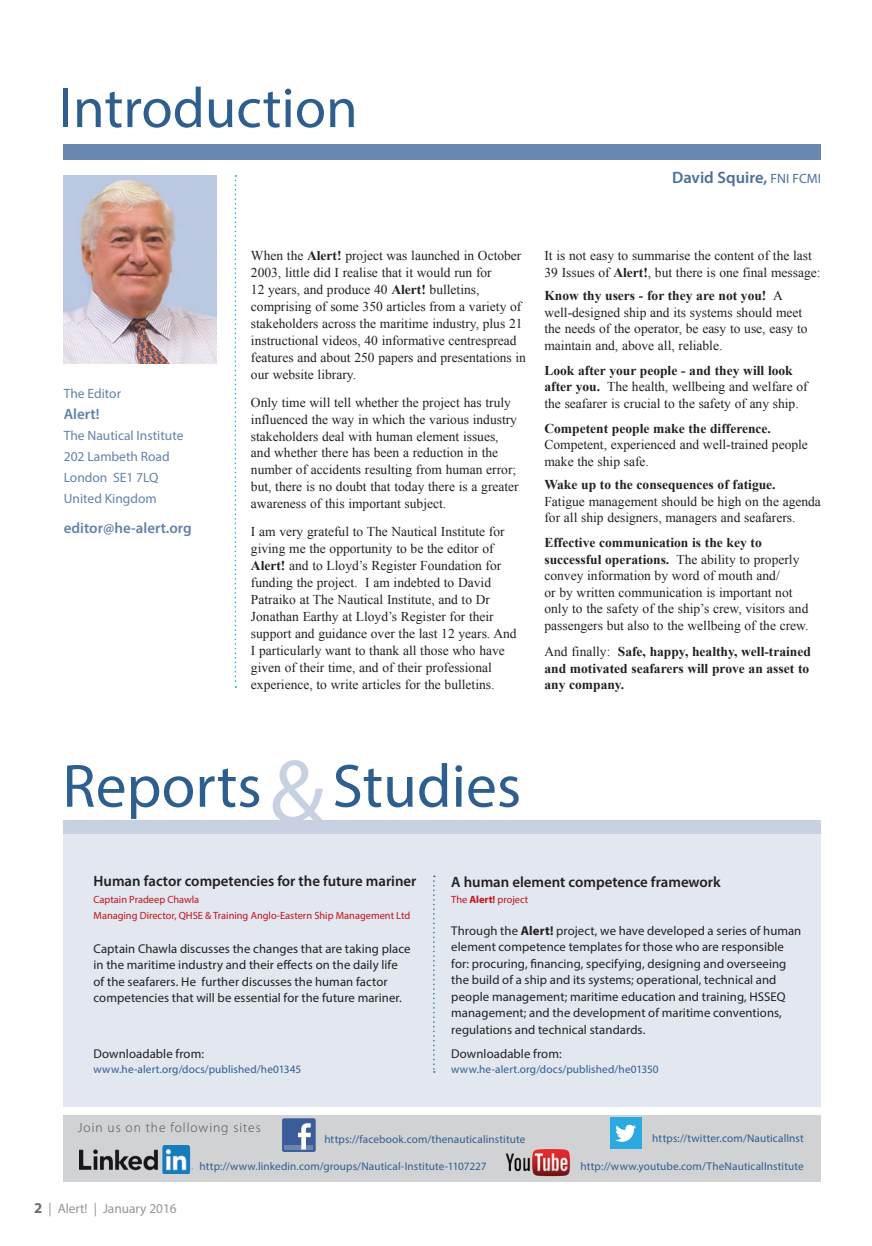
<style>
.page{position:relative;width:872px;height:1246px;background:#fff}
.page>*{position:absolute;margin:0;border:0;box-sizing:border-box;transform-origin:0 0}
.t1{font:61.5px "Myriad Pro";color:#2e5e8e}
.t2{font:57px "Myriad Pro";color:#2e5e8e}
.t3{font:600 16.5px "Myriad Pro";color:#496f9c}
.t4{font:600 15px "Myriad Pro";color:#231f20}
.t5{font:600 15px "Myriad Pro";color:#6282ab}
.t6{font:13.5px/17px "Times New Roman";color:#231f20}
.t7{font:700 13.5px/16.2px "Times New Roman";color:#231f20}
.t8{font:13.5px/21px "Myriad Pro";color:#6282ab}
.t9{font:300 13.5px "Myriad Pro";letter-spacing:.07em;color:#4b4c4d}
.t10{font:13.5px "Myriad Pro";letter-spacing:-.005em;color:#939598}
.t11{font:12.75px/16.5px "Myriad Pro";letter-spacing:.005em;color:#231f20}
.t12{font:11.25px "Myriad Pro";letter-spacing:.01em;color:#2e5e8e}
.t13{font:10.5px/16.5px "Myriad Pro";color:#c4121a}
.s1{font-weight:400;font-size:13.5px}
.s2{font-weight:700}
.s3{font-weight:400}
.s4{font-size:90px;color:#c8d1e2}
.s5{font-weight:700;font-size:15px;color:#6c6d70}
</style>
<div class="page">
<div style="left:64px;top:825px;width:757px;height:281px;background:#e2e7f0"></div>
<div style="left:64px;top:144px;width:757px;height:16px;background:#6a88af"></div>
<svg style="left:235px;top:175px;width:1px;height:513px"></svg>
<svg style="left:433px;top:876px;width:2px;height:197px"></svg>
<div style="left:64px;top:820px;width:757px;height:14px;background:#c8d1e2"></div>
<img style="left:64px;top:175px;width:153px;height:189px">
<div style="left:64px;top:1115px;width:757px;height:67px;background:#d1d2d4"></div>
<div style="left:282px;top:1118px;width:34px;height:34px;background:#3b5b99;border-radius:2px"></div>
<hr style="left:284px;top:1145px;width:29px;height:4px;background:#6d84b3">
<svg style="left:298px;top:1123px;width:13px;height:26px"></svg>
<img style="left:79px;top:1145px;width:114px;height:28px">
<div style="left:610px;top:1117px;width:31px;height:32px;background:#2aaae1"></div>
<svg style="left:615px;top:1125px;width:21px;height:17px"></svg>
<img style="left:505px;top:1149px;width:66px;height:28px">
<h2 class="t2" style="left:59px;top:73px;width:300px">Introduction</h2>
<p class="t3" style="left:672px;top:167px;width:150px">David Squire, <span class="s1">FNI FCMI</span></p>
<p class="t8" style="left:64px;top:383px;width:59px">The Editor</p>
<p class="t5" style="left:64px;top:405px;width:37px">Alert!</p>
<p class="t8" style="left:64px;top:425px;width:121px">The Nautical Institute<br>202 Lambeth Road<br>London SE1 7LQ<br>United Kingdom</p>
<p class="t5" style="left:64px;top:519px;width:129px">editor@he-alert.org</p>
<p class="t6" style="left:251px;top:247px;width:276px">When the <span class="s2">Alert!</span> project was launched in October 2003, little did I realise that it would run for<br>12 years, and produce 40 <span class="s2">Alert!</span> bulletins, comprising of some 350 articles from a variety of stakeholders across the maritime industry, plus 21 instructional videos, 40 informative centrespread features and about 250 papers and presentations in our website library.</p>
<p class="t6" style="left:251px;top:393px;width:269px">Only time will tell whether the project has truly influenced the way in which the various industry stakeholders deal with human element issues, and whether there has been a reduction in the number of accidents resulting from human error; but, there is no doubt that today there is a greater awareness of this important subject.</p>
<p class="t6" style="left:251px;top:523px;width:267px">I am very grateful to The Nautical Institute for giving me the opportunity to be the editor of <span class="s2">Alert!</span> and to Lloyd’s Register Foundation for funding the project. I am indebted to David Patraiko at The Nautical Institute, and to Dr Jonathan Earthy at Lloyd’s Register for their support and guidance over the last 12 years. And I particularly want to thank all those who have given of their time, and of their professional experience, to write articles for the bulletins.</p>
<p class="t6" style="left:544px;top:247px;width:277px;line-height:16.5px">It is not easy to summarise the content of the last<br>39 Issues of <span class="s2">Alert!</span>, but there is one final message:</p>
<p class="t6" style="left:544px;top:287px;width:265px;line-height:16.5px"><span class="s2">Know thy users - for they are not you!</span> A well-designed ship and its systems should meet the needs of the operator, be easy to use, easy to maintain and, above all, reliable.</p>
<p class="t6" style="left:544px;top:362px;width:265px;line-height:16.5px"><span class="s2">Look after your people - and they will look after you.</span> The health, wellbeing and welfare of the seafarer is crucial to the safety of any ship.</p>
<p class="t7" style="left:544px;top:420px;width:228px">Competent people make the difference.</p>
<p class="t6" style="left:544px;top:436px;width:265px;line-height:16.5px">Competent, experienced and well-trained people make the ship safe.</p>
<p class="t7" style="left:544px;top:476px;width:233px">Wake up to the consequences of fatigue.</p>
<p class="t6" style="left:544px;top:493px;width:278px;line-height:16.5px">Fatigue management should be high on the agenda for all ship designers, managers and seafarers.</p>
<p class="t6" style="left:544px;top:534px;width:265px;line-height:16.5px"><span class="s2">Effective communication is the key to successful operations.</span> The ability to properly convey information by word of mouth and/<br>or by written communication is important not only to the safety of the ship’s crew, visitors and passengers but also to the wellbeing of the crew.</p>
<p class="t7" style="left:544px;top:643px;width:268px"><span class="s3">And finally:</span> Safe, happy, healthy, well-trained and motivated seafarers will prove an asset to any company.</p>
<h1 class="t1" style="left:62px;top:748px;width:460px">Reports <span class="s4">&amp;</span> Studies</h1>
<p class="t4" style="left:94px;top:872px;width:324px">Human factor competencies for the future mariner</p>
<p class="t13" style="left:94px;top:891px;width:318px">Captain Pradeep Chawla<br>Managing Director, QHSE &amp; Training Anglo-Eastern Ship Management Ltd</p>
<p class="t11" style="left:94px;top:940px;width:318px">Captain Chawla discusses the changes that are taking place in the maritime industry and their effects on the daily life of the seafarers. He further discusses the human factor competencies that will be essential for the future mariner.</p>
<p class="t11" style="left:94px;top:1045px;width:112px">Downloadable from:</p>
<p class="t12" style="left:94px;top:1062px;width:209px">www.he-alert.org/docs/published/he01345</p>
<p class="t4" style="left:451px;top:872px;width:271px">A human element competence framework</p>
<p class="t13" style="left:451px;top:891px;width:79px">The <span class="s2">Alert!</span> project</p>
<p class="t11" style="left:451px;top:922px;width:352px">Through the <span class="s2">Alert!</span> project, we have developed a series of human element competence templates for those who are responsible for: procuring, financing, specifying, designing and overseeing the build of a ship and its systems; operational, technical and people management; maritime education and training, HSSEQ management; and the development of maritime conventions, regulations and technical standards.</p>
<p class="t11" style="left:451px;top:1045px;width:112px">Downloadable from:</p>
<p class="t12" style="left:451px;top:1062px;width:209px">www.he-alert.org/docs/published/he01350</p>
<p class="t9" style="left:78px;top:1119px;width:184px">Join us on the following sites</p>
<p class="t12" style="left:324px;top:1132px;width:203px">https://facebook.com/thenauticalinstitute</p>
<p class="t10" style="left:34px;top:1200px;width:144px"><span class="s5">2</span> | Alert! | January 2016</p>
<p class="t12" style="left:199px;top:1160px;width:288px">http://www.linkedin.com/groups/Nautical-Institute-1107227</p>
<p class="t12" style="left:652px;top:1131px;width:153px">https://twitter.com/NauticalInst</p>
<p class="t12" style="left:580px;top:1160px;width:225px">http://www.youtube.com/TheNauticalInstitute</p>
</div>
